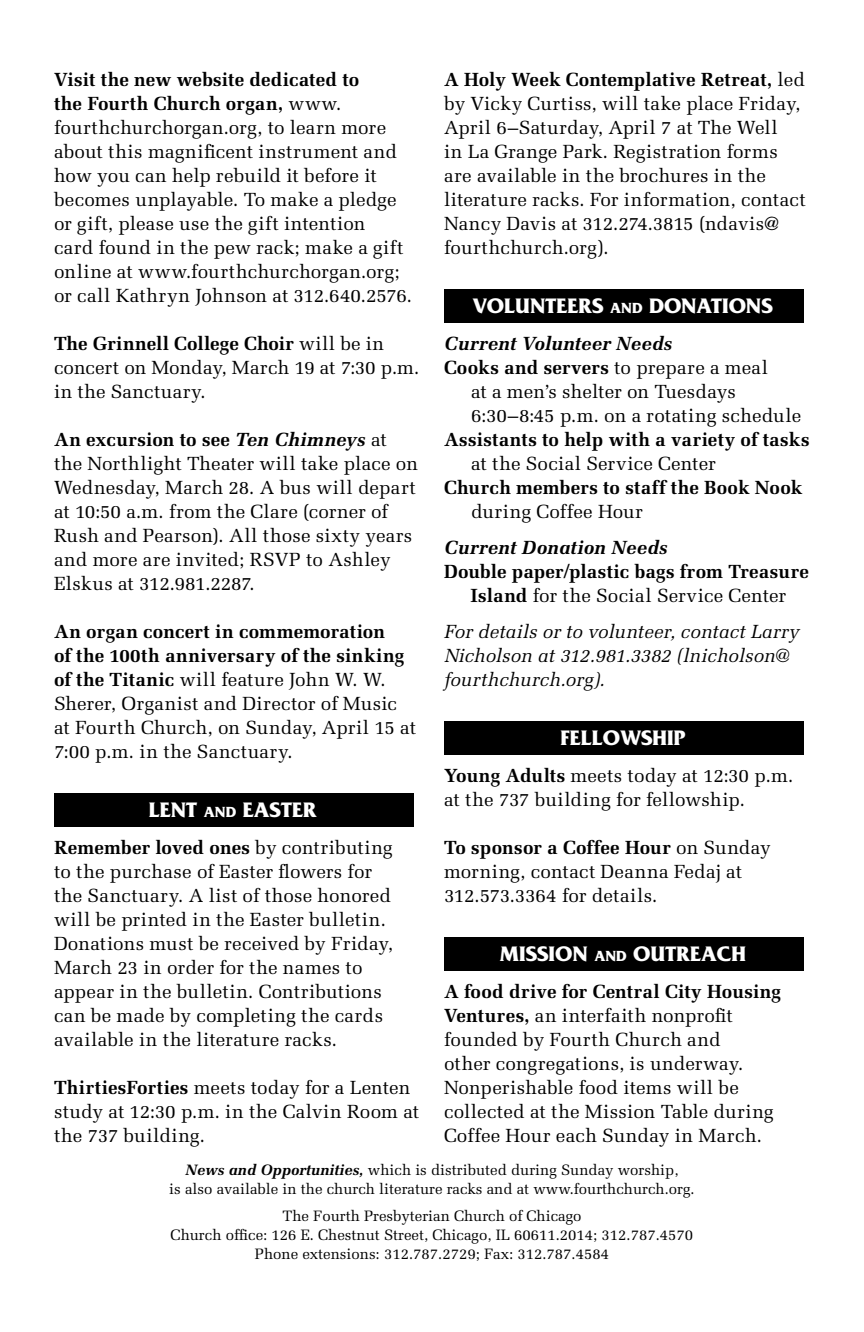
<style>
.page{position:relative;width:864px;height:1332px;background:#fff}
.page>*{position:absolute;margin:0;border:0;box-sizing:border-box;transform-origin:0 0}
.t1{font:700 22px "Friz Quadrata Std";color:#fff}
.t2{font:19px/24px "Melior LT Std";letter-spacing:.01em;color:#000}
.t3{font:700 19px/24px "Melior LT Std";letter-spacing:.01em;color:#000;text-align:center}
.t4{font:italic 19px/24px "Melior LT Std";color:#000}
.t5{font:italic 700 19px "Melior LT Std";letter-spacing:.005em;color:#000}
.t6{font:15px/19px "Melior LT Std";color:#000;text-align:center}
.s1{font-weight:700}
.s2{font-weight:700;font-style:italic}
.s3{font-size:15.4px}
.s4{font-weight:400}
</style>
<div class="page">
<div style="left:445px;top:289px;width:359px;height:34px;background:#000"></div>
<div style="left:54px;top:793px;width:360px;height:34px;background:#000"></div>
<div style="left:445px;top:721px;width:359px;height:34px;background:#000"></div>
<div style="left:445px;top:937px;width:359px;height:34px;background:#000"></div>
<p class="t2" style="left:54px;top:68px;width:360px"><span class="s1">Visit the new website dedicated to<br>the Fourth Church organ,</span> www. fourthchurchorgan.org, to learn more about this magnificent instrument and how you can help rebuild it before it becomes unplayable. To make a pledge or gift, please use the gift intention<br>card found in the pew rack; make a gift online at www.fourthchurchorgan.org; or call Kathryn Johnson at 312.640.2576.</p>
<p class="t2" style="left:54px;top:332px;width:367px"><span class="s1">The Grinnell College Choir</span> will be in concert on Monday, March 19 at 7:30 p.m. in the Sanctuary.</p>
<p class="t2" style="left:54px;top:428px;width:366px"><span class="s1">An excursion to see</span> <span class="s2">Ten Chimneys</span> at the Northlight Theater will take place on Wednesday, March 28. A bus will depart at 10:50 a.m. from the Clare (corner of Rush and Pearson). All those sixty years and more are invited; RSVP to Ashley Elskus at 312.981.2287.</p>
<p class="t2" style="left:54px;top:620px;width:364px"><span class="s1">An organ concert in commemoration<br>of the 100th anniversary of the sinking of the Titanic</span> will feature John W. W.<br>Sherer, Organist and Director of Music at Fourth Church, on Sunday, April 15 at 7:00 p.m. in the Sanctuary.</p>
<p class="t1" style="left:149px;top:798px;width:169px">LENT <span class="s3">AND</span> EASTER</p>
<p class="t2" style="left:54px;top:836px;width:341px"><span class="s1">Remember loved ones</span> by contributing to the purchase of Easter flowers for the Sanctuary. A list of those honored will be printed in the Easter bulletin.<br>Donations must be received by Friday, March 23 in order for the names to appear in the bulletin. Contributions can be made by completing the cards available in the literature racks.</p>
<p class="t2" style="left:54px;top:1076px;width:367px"><span class="s1">ThirtiesForties</span> meets today for a Lenten study at 12:30 p.m. in the Calvin Room at the 737 building.</p>
<p class="t2" style="left:444px;top:68px;width:363px"><span class="s1">A Holy Week Contemplative Retreat,</span> led by Vicky Curtiss, will take place Friday, April 6–Saturday, April 7 at The Well<br>in La Grange Park. Registration forms are available in the brochures in the literature racks. For information, contact Nancy Davis at 312.274.3815 (ndavis@ fourthchurch.org).</p>
<p class="t1" style="left:473px;top:294px;width:301px">VOLUNTEERS <span class="s3">AND</span> DONATIONS</p>
<p class="t5" style="left:444px;top:332px;width:230px">Current Volunteer Needs</p>
<p class="t3" style="left:444px;top:356px;width:326px">Cooks and servers <span class="s4">to prepare a meal</span></p>
<p class="t2" style="left:471px;top:380px;width:266px">at a men’s shelter on Tuesdays</p>
<p class="t2" style="left:471px;top:404px;width:332px">6:30–8:45 p.m. on a rotating schedule</p>
<p class="t3" style="left:444px;top:428px;width:367px">Assistants to help with a variety of tasks</p>
<p class="t2" style="left:471px;top:452px;width:246px">at the Social Service Center</p>
<p class="t3" style="left:444px;top:476px;width:360px">Church members to staff the Book Nook</p>
<p class="t2" style="left:471px;top:500px;width:174px">during Coffee Hour</p>
<p class="t5" style="left:444px;top:536px;width:225px">Current Donation Needs</p>
<p class="t3" style="left:444px;top:560px;width:367px">Double paper/plastic bags from Treasure<br>Island <span class="s4">for the Social Service Center</span></p>
<p class="t4" style="left:444px;top:620px;width:357px">For details or to volunteer, contact Larry<br>Nicholson at 312.981.3382 (lnicholson@ fourthchurch.org).</p>
<p class="t1" style="left:561px;top:726px;width:126px">FELLOWSHIP</p>
<p class="t2" style="left:444px;top:764px;width:351px"><span class="s1">Young Adults</span> meets today at 12:30 p.m. at the 737 building for fellowship.</p>
<p class="t2" style="left:444px;top:836px;width:328px"><span class="s1">To sponsor a Coffee Hour</span> on Sunday morning, contact Deanna Fedaj at<br>312.573.3364 for details.</p>
<p class="t1" style="left:500px;top:942px;width:248px">MISSION <span class="s3">AND</span> OUTREACH</p>
<p class="t2" style="left:444px;top:980px;width:339px"><span class="s1">A food drive for Central City Housing Ventures,</span> an interfaith nonprofit founded by Fourth Church and<br>other congregations, is underway.<br>Nonperishable food items will be collected at the Mission Table during Coffee Hour each Sunday in March.</p>
<p class="t6" style="left:169px;top:1161px;width:527px"><span class="s2">News and Opportunities,</span> which is distributed during Sunday worship,<br>is also available in the church literature racks and at www.fourthchurch.org.</p>
<p class="t6" style="left:171px;top:1207px;width:524px">The Fourth Presbyterian Church of Chicago<br>Church office: 126 E. Chestnut Street, Chicago, IL 60611.2014; 312.787.4570<br>Phone extensions: 312.787.2729; Fax: 312.787.4584</p>
</div>
